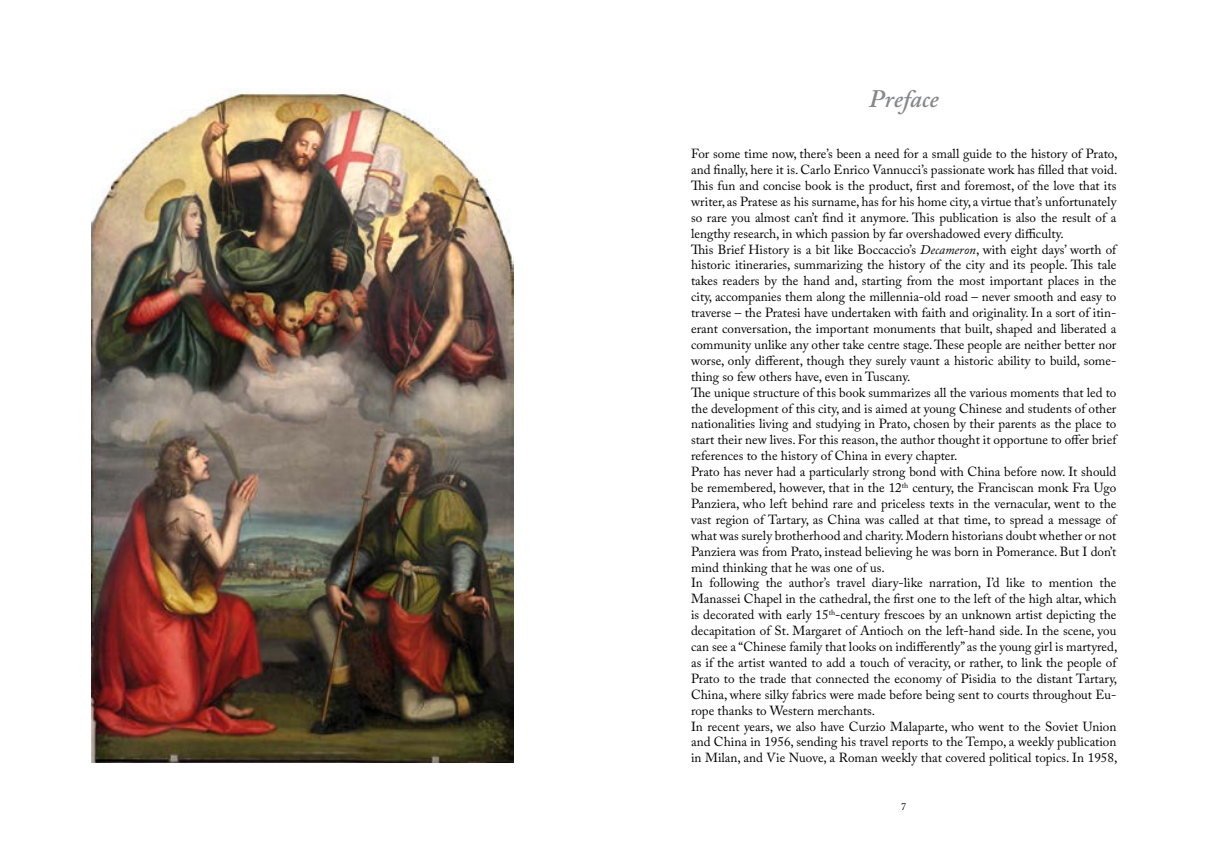
<style>
.page{position:relative;width:1205px;height:851px;background:#fff}
.page>*{position:absolute;margin:0;border:0;box-sizing:border-box;transform-origin:0 0}
.t1{font:italic 600 25px "Adobe Caslon Pro";letter-spacing:-.005em;color:#87888a}
.t2{font:13.12px/15.9px "Adobe Caslon Pro";color:#000}
.t3{font:10px "Adobe Caslon Pro";color:#000}
.s1{font-style:italic}
</style>
<div class="page">
<img style="left:91px;top:91px;width:423px;height:671px">
<h1 class="t1" style="left:869px;top:84px;width:71px">Preface</h1>
<p class="t2" style="left:691px;top:146px;width:428px">For some time now, there’s been a need for a small guide to the history of Prato, and finally, here it is. Carlo Enrico Vannucci’s passionate work has filled that void.<br>This fun and concise book is the product, first and foremost, of the love that its writer, as Pratese as his surname, has for his home city, a virtue that’s unfortunately so rare you almost can’t find it anymore. This publication is also the result of a lengthy research, in which passion by far overshadowed every difficulty.<br>This Brief History is a bit like Boccaccio’s <span class="s1">Decameron</span>, with eight days’ worth of historic itineraries, summarizing the history of the city and its people. This tale takes readers by the hand and, starting from the most important places in the city, accompanies them along the millennia-old road – never smooth and easy to traverse – the Pratesi have undertaken with faith and originality. In a sort of itin&shy;erant conversation, the important monuments that built, shaped and liberated a community unlike any other take centre stage. These people are neither better nor worse, only different, though they surely vaunt a historic ability to build, some&shy;thing so few others have, even in Tuscany.<br>The unique structure of this book summarizes all the various moments that led to the development of this city, and is aimed at young Chinese and students of other nationalities living and studying in Prato, chosen by their parents as the place to start their new lives. For this reason, the author thought it opportune to offer brief references to the history of China in every chapter.<br>Prato has never had a particularly strong bond with China before now. It should be remembered, however, that in the 12<sup>th</sup> century, the Franciscan monk Fra Ugo Panziera, who left behind rare and priceless texts in the vernacular, went to the vast region of Tartary, as China was called at that time, to spread a message of what was surely brotherhood and charity. Modern historians doubt whether or not Panziera was from Prato, instead believing he was born in Pomerance. But I don’t mind thinking that he was one of us.<br>In following the author’s travel diary-like narration, I’d like to mention the Manassei Chapel in the cathedral, the first one to the left of the high altar, which is decorated with early 15<sup>th</sup>-century frescoes by an unknown artist depicting the decapitation of St. Margaret of Antioch on the left-hand side. In the scene, you can see a “Chinese family that looks on indifferently” as the young girl is martyred, as if the artist wanted to add a touch of veracity, or rather, to link the people of Prato to the trade that connected the economy of Pisidia to the distant Tartary, China, where silky fabrics were made before being sent to courts throughout Eu&shy;rope thanks to Western merchants.<br>In recent years, we also have Curzio Malaparte, who went to the Soviet Union and China in 1956, sending his travel reports to the Tempo, a weekly publication in Milan, and Vie Nuove, a Roman weekly that covered political topics. In 1958,</p>
<p class="t3" style="left:901px;top:800px;width:6px">7</p>
</div>
